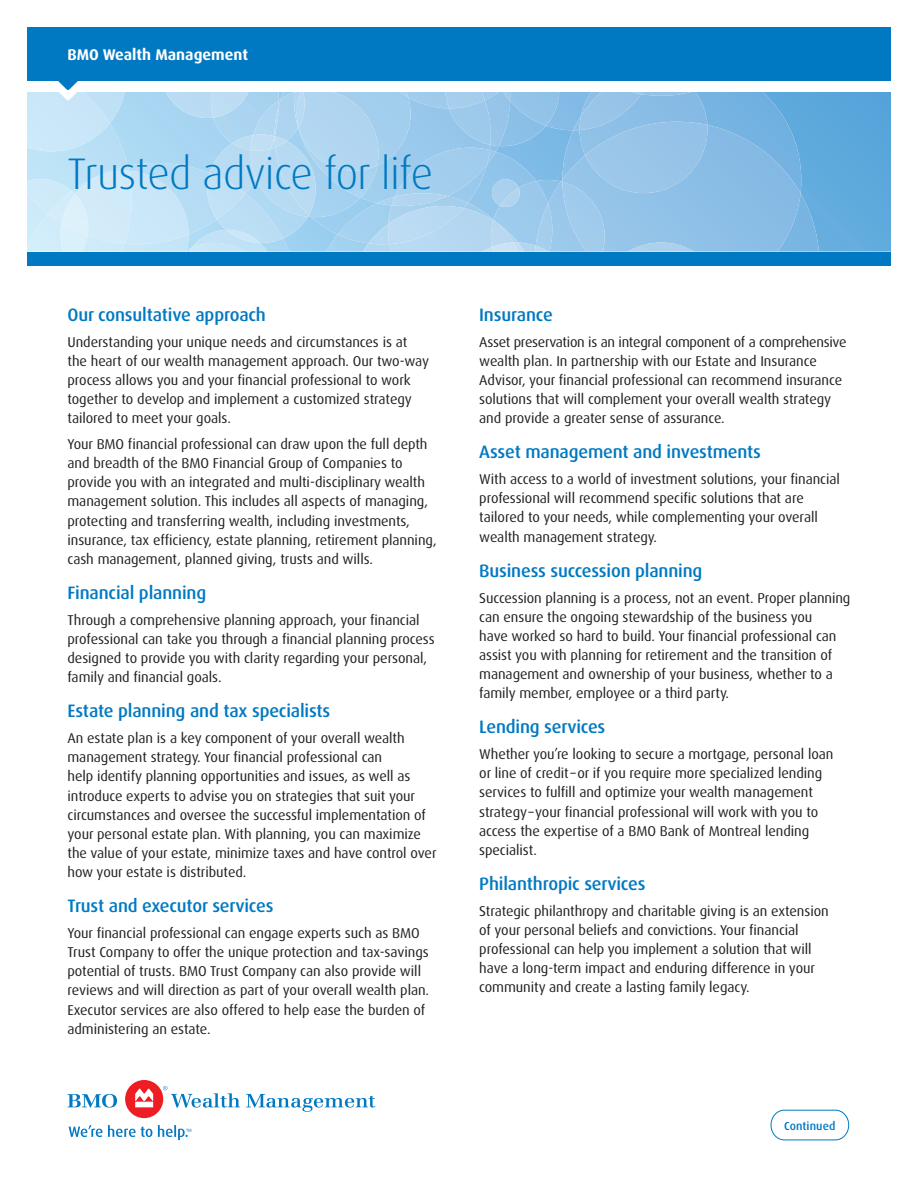
<style>
.page{position:relative;width:918px;height:1188px;background:#fff}
.page>*{position:absolute;margin:0;border:0;box-sizing:border-box;transform-origin:0 0}
.t1{font:300 44.25px "Dax Pro";letter-spacing:-.015em;color:#0079c2}
.t2{font:500 18px "Dax Pro";letter-spacing:-.01em;color:#0079c2}
.t3{font:700 15.6px "Dax Pro";color:#fff}
.t4{font:14.25px/19px "Dax Pro";letter-spacing:-.005em;color:#231f20}
.t5{font:500 11.55px "Dax Pro";letter-spacing:.01em;color:#0079c2}
</style>
<div class="page">
<svg style="left:67px;top:1094px;width:50px;height:14px"></svg>
<div style="left:125px;top:1080px;width:38px;height:38px;background:#ee1d23;border-radius:50%"></div>
<svg style="left:246px;top:1094px;width:129px;height:18px"></svg>
<svg style="left:135px;top:1089px;width:18px;height:18px"></svg>
<svg style="left:163px;top:1086px;width:77px;height:22px"></svg>
<svg style="left:69px;top:1125px;width:83px;height:12px"></svg>
<svg style="left:158px;top:1125px;width:33px;height:15px"></svg>
<svg style="left:819px;top:92px;width:72px;height:160px;background:#5da8dc"></svg>
<div style="left:27px;top:252px;width:864px;height:13px;background:#0079c2"></div>
<div style="left:27px;top:27px;width:864px;height:54px;background:#0079c2"></div>
<svg style="left:27px;top:81px;width:792px;height:171px;background:#abd3ef"></svg>
<svg style="left:771px;top:1110px;width:78px;height:30px"></svg>
<p class="t3" style="left:68px;top:45px;width:182px">BMO Wealth Management</p>
<h1 class="t1" style="left:68px;top:145px;width:367px">Trusted advice for life</h1>
<p class="t2" style="left:68px;top:303px;width:200px">Our consultative approach</p>
<p class="t4" style="left:68px;top:332px;width:363px">Understanding your unique needs and circumstances is at the heart of our wealth management approach. Our two-way process allows you and your financial professional to work together to develop and implement a customized strategy tailored to meet your goals.</p>
<p class="t4" style="left:68px;top:435px;width:371px">Your BMO financial professional can draw upon the full depth and breadth of the BMO Financial Group of Companies to provide you with an integrated and multi-disciplinary wealth management solution. This includes all aspects of managing, protecting and transferring wealth, including investments, insurance, tax efficiency, estate planning, retirement planning, cash management, planned giving, trusts and wills.</p>
<p class="t2" style="left:68px;top:581px;width:140px">Financial planning</p>
<p class="t4" style="left:68px;top:610px;width:369px">Through a comprehensive planning approach, your financial professional can take you through a financial planning process designed to provide you with clarity regarding your personal, family and financial goals.</p>
<p class="t2" style="left:68px;top:699px;width:264px">Estate planning and tax specialists</p>
<p class="t4" style="left:68px;top:729px;width:371px">An estate plan is a key component of your overall wealth management strategy. Your financial professional can<br>help identify planning opportunities and issues, as well as introduce experts to advise you on strategies that suit your circumstances and oversee the successful implementation of your personal estate plan. With planning, you can maximize the value of your estate, minimize taxes and have control over how your estate is distributed.</p>
<p class="t2" style="left:68px;top:894px;width:207px">Trust and executor services</p>
<p class="t4" style="left:68px;top:924px;width:363px">Your financial professional can engage experts such as BMO Trust Company to offer the unique protection and tax-savings potential of trusts. BMO Trust Company can also provide will reviews and will direction as part of your overall wealth plan.<br>Executor services are also offered to help ease the burden of administering an estate.</p>
<p class="t2" style="left:479px;top:303px;width:75px">Insurance</p>
<p class="t4" style="left:479px;top:332px;width:369px">Asset preservation is an integral component of a comprehensive wealth plan. In partnership with our Estate and Insurance Advisor, your financial professional can recommend insurance solutions that will complement your overall wealth strategy and provide a greater sense of assurance.</p>
<p class="t2" style="left:479px;top:440px;width:283px">Asset management and investments</p>
<p class="t4" style="left:479px;top:470px;width:362px">With access to a world of investment solutions, your financial professional will recommend specific solutions that are tailored to your needs, while complementing your overall wealth management strategy.</p>
<p class="t2" style="left:479px;top:559px;width:225px">Business succession planning</p>
<p class="t4" style="left:479px;top:588px;width:373px">Succession planning is a process, not an event. Proper planning can ensure the ongoing stewardship of the business you<br>have worked so hard to build. Your financial professional can assist you with planning for retirement and the transition of management and ownership of your business, whether to a family member, employee or a third party.</p>
<p class="t2" style="left:479px;top:715px;width:128px">Lending services</p>
<p class="t4" style="left:479px;top:745px;width:356px">Whether you’re looking to secure a mortgage, personal loan or line of credit – or if you require more specialized lending services to fulfill and optimize your wealth management strategy – your financial professional will work with you to access the expertise of a BMO Bank of Montreal lending specialist.</p>
<p class="t2" style="left:479px;top:872px;width:168px">Philanthropic services</p>
<p class="t4" style="left:479px;top:901px;width:351px">Strategic philanthropy and charitable giving is an extension of your personal beliefs and convictions. Your financial professional can help you implement a solution that will have a long-term impact and enduring difference in your community and create a lasting family legacy.</p>
<p class="t5" style="left:784px;top:1118px;width:53px">Continued</p>
</div>
